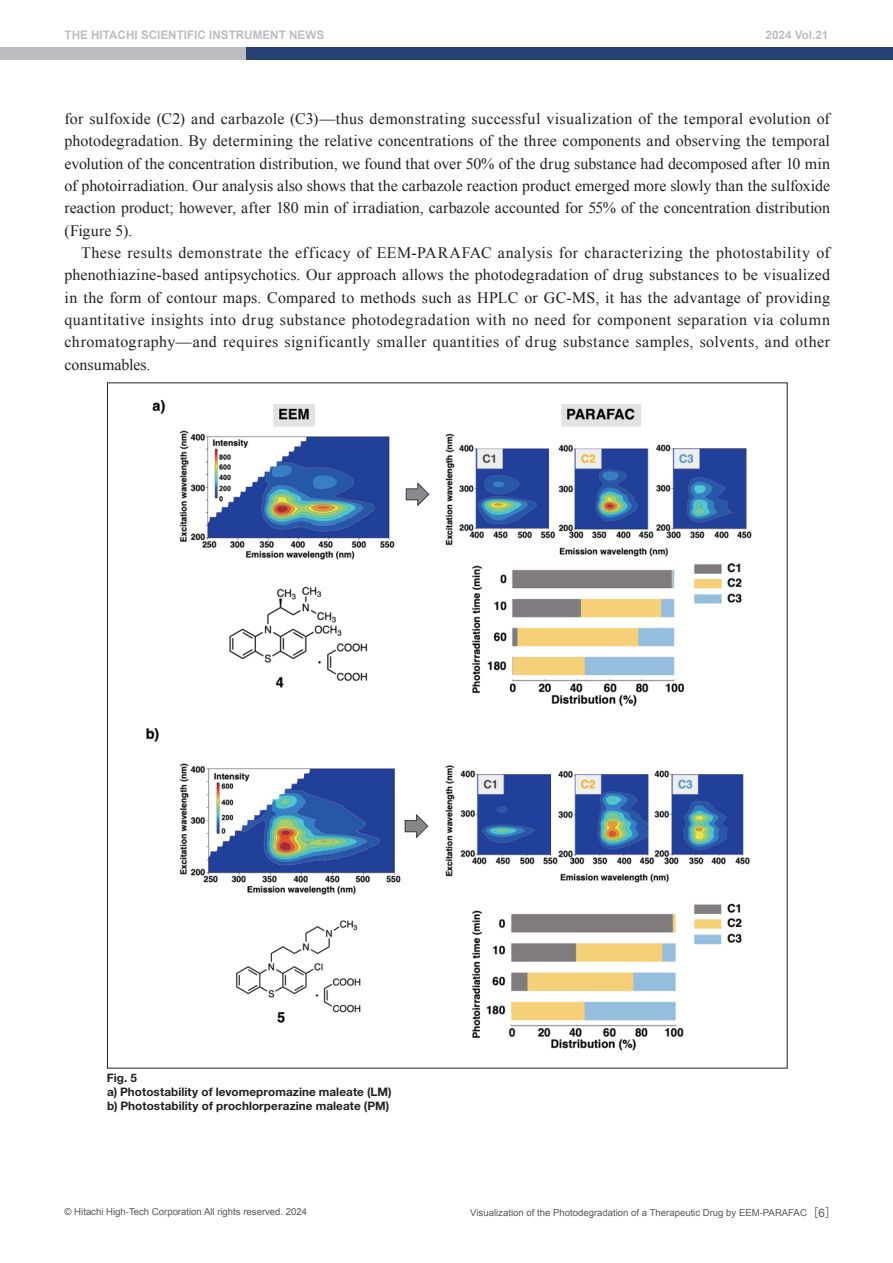
<style>
.page{position:relative;width:893px;height:1263px;background:#fff}
.page>*{position:absolute;margin:0;border:0;box-sizing:border-box;transform-origin:0 0}
.t1{font:15.9px/22.4px "Times New Roman";letter-spacing:.005em;color:#231f20;text-align:justify}
.t2{font:700 11.7px/13.8px "Helvetica Neue LT Std";letter-spacing:.005em;color:#231f20}
.t3{font:700 11.7px "Arial";color:#bcbdc0}
.t4{font:9.6px "Arial";color:#57585a}
.s1{font-family:"Futo Go B101 Pro"}
.s2{font-family:"Gothic BBB Pro";font-weight:500;font-size:11.7px}
.s3{font-size:11.7px}
</style>
<div class="page">
<div style="left:0;top:47px;width:251px;height:13px;background:#bcbdc0"></div>
<div style="left:246px;top:47px;width:647px;height:13px;background:#284173"></div>
<img style="left:146px;top:399px;width:606px;height:652px">
<p class="t3" style="left:65px;top:27px;width:285px">THE HITACHI SCIENTIFIC INSTRUMENT NEWS<span class="s1">　　</span></p>
<p class="t3" style="left:766px;top:27px;width:64px">2024 Vol.21</p>
<p class="t1" style="left:65px;top:107px;width:767px">for sulfoxide (C2) and carbazole (C3)—thus demonstrating successful visualization of the temporal evolution of photodegradation. By determining the relative concentrations of the three components and observing the temporal evolution of the concentration distribution, we found that over 50% of the drug substance had decomposed after 10 min of photoirradiation. Our analysis also shows that the carbazole reaction product emerged more slowly than the sulfoxide reaction product; however, after 180 min of irradiation, carbazole accounted for 55% of the concentration distribution (Figure 5).</p>
<p class="t1" style="left:65px;top:241px;width:767px;text-indent:16px">These results demonstrate the efficacy of EEM-PARAFAC analysis for characterizing the photostability of phenothiazine-based antipsychotics. Our approach allows the photodegradation of drug substances to be visualized in the form of contour maps. Compared to methods such as HPLC or GC-MS, it has the advantage of providing quantitative insights into drug substance photodegradation with no need for component separation via column chromatography—and requires significantly smaller quantities of drug substance samples, solvents, and other consumables.</p>
<p class="t2" style="left:107px;top:1071px;width:286px">Fig. 5<br>a) Photostability of levomepromazine maleate (LM) b) Photostability of prochlorperazine maleate (PM)</p>
<p class="t4" style="left:65px;top:1205px;width:244px">© Hitachi High-Tech Corporation All rights reserved. 2024</p>
<p class="t4" style="left:470px;top:1206px;width:368px">Visualization of the Photodegradation of a Therapeutic Drug by EEM-PARAFAC<span class="s2">［</span><span class="s3">6</span><span class="s2">］</span></p>
</div>
